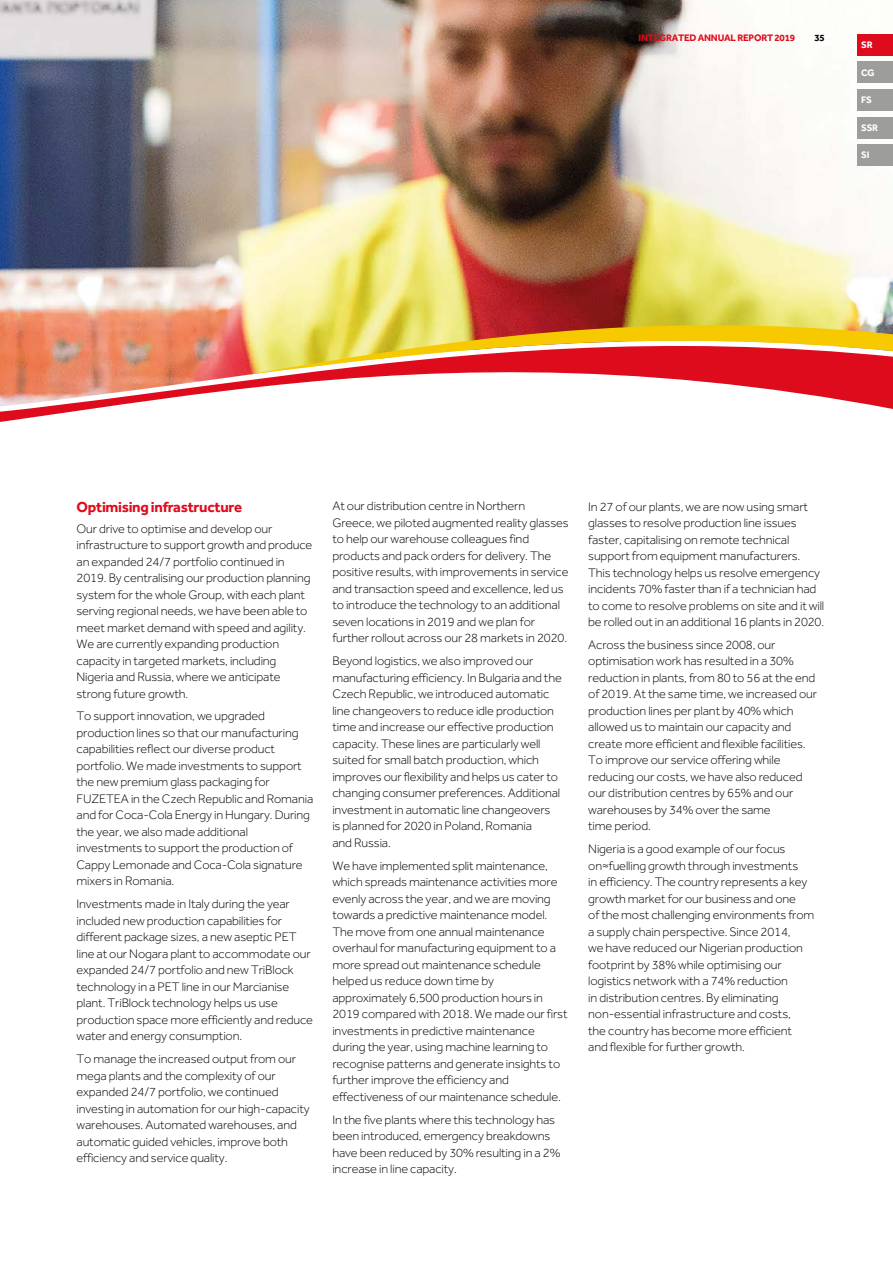
<style>
.page{position:relative;width:893px;height:1263px;background:#fff}
.page>*{position:absolute;margin:0;border:0;box-sizing:border-box;transform-origin:0 0}
.t1{font:700 15px "Effra";letter-spacing:-.02em;color:#de0b1c}
.t2{font:300 12.75px/16.5px "Effra";letter-spacing:-.01em;color:#000}
.t3{font:700 9.75px "Effra";letter-spacing:-.02em;color:#de0b1c}
.t4{font:700 9.75px "Effra";letter-spacing:-.02em;color:#fff}
.t5{font:700 9.75px "Effra";color:#000}
</style>
<div class="page">
<img style="left:0;top:0;width:893px;height:307px">
<svg style="left:0;top:403px;width:893px;height:19px"></svg>
<img style="left:0;top:307px;width:893px;height:96px">
<div style="left:857px;top:34px;width:36px;height:21px;background:#de0b1c"></div>
<div style="left:857px;top:62px;width:36px;height:21px;background:#9d9d9c"></div>
<div style="left:857px;top:89px;width:36px;height:22px;background:#9d9d9c"></div>
<div style="left:857px;top:117px;width:36px;height:21px;background:#9d9d9c"></div>
<div style="left:857px;top:145px;width:36px;height:21px;background:#9d9d9c"></div>
<p class="t3" style="left:638px;top:31px;width:158px">INTEGRATED ANNUAL REPORT 2019</p>
<p class="t5" style="left:814px;top:31px;width:12px">35</p>
<p class="t4" style="left:861px;top:39px;width:13px">SR</p>
<p class="t4" style="left:861px;top:66px;width:15px">CG</p>
<p class="t4" style="left:861px;top:94px;width:12px">FS</p>
<p class="t4" style="left:861px;top:122px;width:19px">SSR</p>
<p class="t4" style="left:861px;top:149px;width:10px">SI</p>
<p class="t1" style="left:77px;top:498px;width:167px">Optimising infrastructure</p>
<p class="t2" style="left:77px;top:520px;width:237px">Our drive to optimise and develop our infrastructure to support growth and produce an expanded 24/7 portfolio continued in 2019. By centralising our production planning system for the whole Group, with each plant serving regional needs, we have been able to meet market demand with speed and agility.<br>We are currently expanding production capacity in targeted markets, including Nigeria and Russia, where we anticipate strong future growth.</p>
<p class="t2" style="left:77px;top:708px;width:238px">To support innovation, we upgraded production lines so that our manufacturing capabilities reflect our diverse product portfolio. We made investments to support the new premium glass packaging for FUZETEA in the Czech Republic and Romania and for Coca-Cola Energy in Hungary. During the year, we also made additional investments to support the production of Cappy Lemonade and Coca-Cola signature mixers in Romania.</p>
<p class="t2" style="left:77px;top:896px;width:238px">Investments made in Italy during the year included new production capabilities for different package sizes, a new aseptic PET line at our Nogara plant to accommodate our expanded 24/7 portfolio and new TriBlock technology in a PET line in our Marcianise plant. TriBlock technology helps us use production space more efficiently and reduce water and energy consumption.</p>
<p class="t2" style="left:77px;top:1051px;width:235px">To manage the increased output from our mega plants and the complexity of our expanded 24/7 portfolio, we continued investing in automation for our high-capacity warehouses. Automated warehouses, and automatic guided vehicles, improve both efficiency and service quality.</p>
<p class="t2" style="left:332px;top:498px;width:238px">At our distribution centre in Northern Greece, we piloted augmented reality glasses to help our warehouse colleagues find products and pack orders for delivery. The positive results, with improvements in service and transaction speed and excellence, led us to introduce the technology to an additional seven locations in 2019 and we plan for further rollout across our 28 markets in 2020.</p>
<p class="t2" style="left:332px;top:653px;width:231px">Beyond logistics, we also improved our manufacturing efficiency. In Bulgaria and the Czech Republic, we introduced automatic line changeovers to reduce idle production time and increase our effective production capacity. These lines are particularly well suited for small batch production, which improves our flexibility and helps us cater to changing consumer preferences. Additional investment in automatic line changeovers<br>is planned for 2020 in Poland, Romania<br>and Russia.</p>
<p class="t2" style="left:332px;top:857px;width:237px">We have implemented split maintenance, which spreads maintenance activities more evenly across the year, and we are moving towards a predictive maintenance model.<br>The move from one annual maintenance overhaul for manufacturing equipment to a more spread out maintenance schedule helped us reduce down time by approximately 6,500 production hours in 2019 compared with 2018. We made our first investments in predictive maintenance during the year, using machine learning to recognise patterns and generate insights to further improve the efficiency and effectiveness of our maintenance schedule.</p>
<p class="t2" style="left:332px;top:1111px;width:229px">In the five plants where this technology has been introduced, emergency breakdowns have been reduced by 30% resulting in a 2% increase in line capacity.</p>
<p class="t2" style="left:588px;top:498px;width:238px">In 27 of our plants, we are now using smart glasses to resolve production line issues faster, capitalising on remote technical support from equipment manufacturers.<br>This technology helps us resolve emergency incidents 70% faster than if a technician had to come to resolve problems on site and it will be rolled out in an additional 16 plants in 2020.</p>
<p class="t2" style="left:588px;top:636px;width:230px">Across the business since 2008, our optimisation work has resulted in a 30% reduction in plants, from 80 to 56 at the end of 2019. At the same time, we increased our production lines per plant by 40% which allowed us to maintain our capacity and create more efficient and flexible facilities.<br>To improve our service offering while reducing our costs, we have also reduced our distribution centres by 65% and our warehouses by 34% over the same<br>time period.</p>
<p class="t2" style="left:588px;top:841px;width:228px">Nigeria is a good example of our focus on≈fuelling growth through investments<br>in efficiency. The country represents a key growth market for our business and one<br>of the most challenging environments from a supply chain perspective. Since 2014,<br>we have reduced our Nigerian production footprint by 38% while optimising our logistics network with a 74% reduction<br>in distribution centres. By eliminating non-essential infrastructure and costs,<br>the country has become more efficient and flexible for further growth.</p>
</div>
